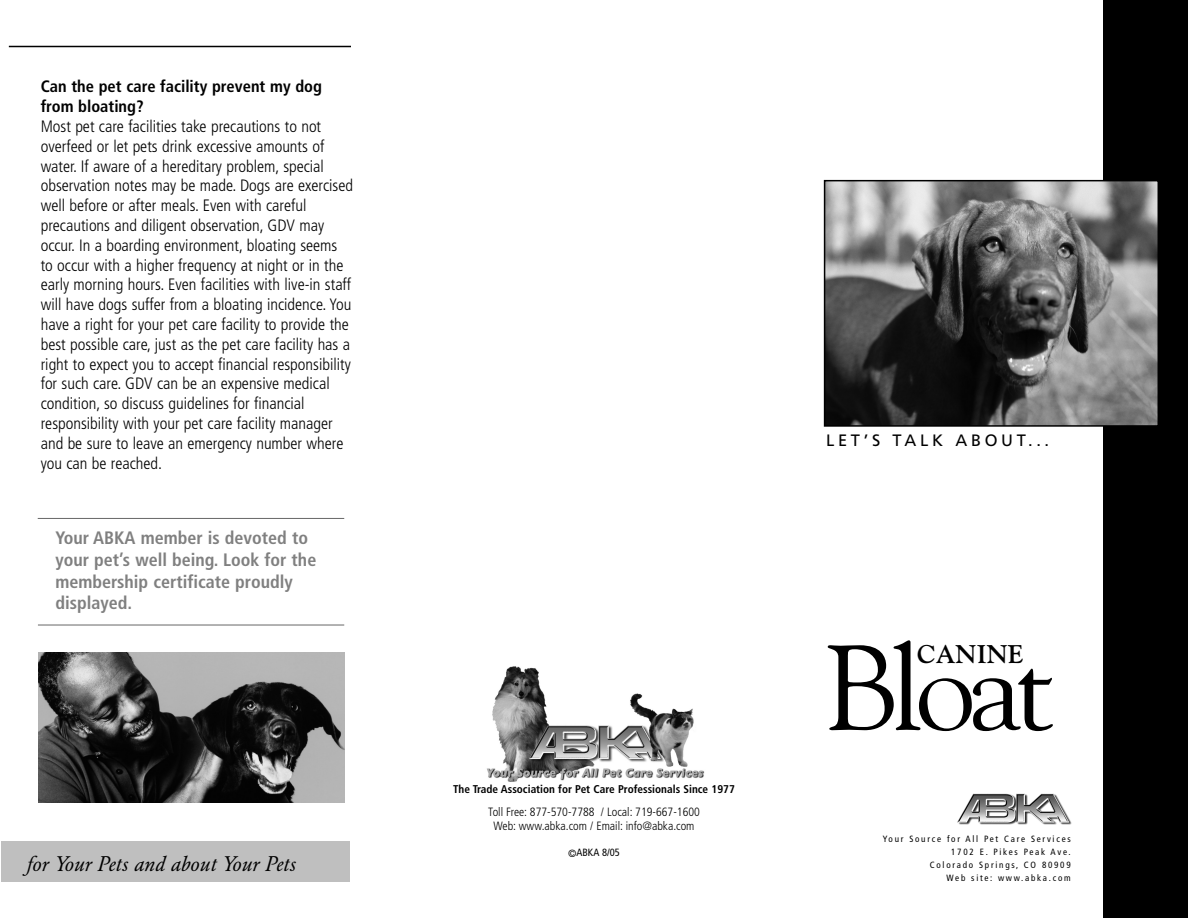
<style>
.page{position:relative;width:1188px;height:918px;background:#fff}
.page>*{position:absolute;margin:0;border:0;box-sizing:border-box;transform-origin:0 0}
.t1{font:120px "Goudy";letter-spacing:-.06em;color:#000}
.t2{font:700 25.5px "Goudy";color:#000}
.t3{font:italic 21px "Garamond BE";letter-spacing:.01em;color:#000}
.t4{font:700 condensed 18px/21.6px "Frutiger";color:#808080}
.t5{font:300 condensed 16.5px/19.8px "Frutiger";color:#000}
.t6{font:700 condensed 16.5px/19.8px "Frutiger";color:#000}
.t7{font:16.5px "Frutiger";letter-spacing:.22em;color:#000}
.t8{font:300 condensed 12px/14.4px "Frutiger";color:#000;text-align:center}
.t9{font:700 condensed 11.25px "Frutiger";color:#000}
.t10{font:condensed 10.5px "Frutiger";color:#000}
.t11{font:condensed 9px/13.2px "Frutiger";letter-spacing:.19em;color:#000;text-align:right}
</style>
<div class="page">
<div style="left:1103px;top:0;width:85px;height:918px;background:#000"></div>
<img style="left:957px;top:793px;width:115px;height:32px">
<img style="left:827px;top:183px;width:329px;height:241px">
<div style="left:824px;top:180px;width:335px;height:247px;border:2px solid #000"></div>
<img style="left:487px;top:666px;width:218px;height:116px">
<hr style="left:38px;top:518px;width:306px;height:1px;background:#666">
<img style="left:39px;top:652px;width:306px;height:150px">
<hr style="left:9px;top:46px;width:342px;height:1px;background:#000">
<div style="left:1px;top:842px;width:348px;height:40px;background:#bfbfbf"></div>
<hr style="left:38px;top:625px;width:306px;height:1px;background:#666">
<p class="t6" style="left:41px;top:78px;width:283px">Can the pet care facility prevent my dog from bloating?</p>
<p class="t5" style="left:41px;top:118px;width:314px">Most pet care facilities take precautions to not overfeed or let pets drink excessive amounts of water. If aware of a hereditary problem, special observation notes may be made. Dogs are exercised well before or after meals. Even with careful precautions and diligent observation, GDV may occur. In a boarding environment, bloating seems to occur with a higher frequency at night or in the early morning hours. Even facilities with live-in staff will have dogs suffer from a bloating incidence. You have a right for your pet care facility to provide the best possible care, just as the pet care facility has a right to expect you to accept financial responsibility for such care. GDV can be an expensive medical condition, so discuss guidelines for financial responsibility with your pet care facility manager and be sure to leave an emergency number where you can be reached.</p>
<p class="t4" style="left:55px;top:529px;width:262px">Your ABKA member is devoted to your pet’s well being. Look for the membership certificate proudly displayed.</p>
<p class="t3" style="left:27px;top:855px;width:271px">for Your Pets and about Your Pets</p>
<p class="t9" style="left:453px;top:784px;width:283px">The Trade Association for Pet Care Professionals Since 1977</p>
<p class="t8" style="left:488px;top:805px;width:213px">Toll Free: 877-570-7788 / Local: 719-667-1600<br>Web: www.abka.com / Email: info@abka.com</p>
<p class="t10" style="left:568px;top:848px;width:53px">©ABKA 8/05</p>
<p class="t7" style="left:826px;top:433px;width:225px">LET’S TALK ABOUT...</p>
<h1 class="t1" style="left:823px;top:618px;width:233px">Bloat</h1>
<h2 class="t2" style="left:917px;top:640px;width:108px">CANINE</h2>
<p class="t11" style="left:883px;top:833px;width:189px">Your Source for All Pet Care Services<br>1702 E. Pikes Peak Ave.<br>Colorado Springs, CO 80909<br>Web site: www.abka.com</p>
</div>
